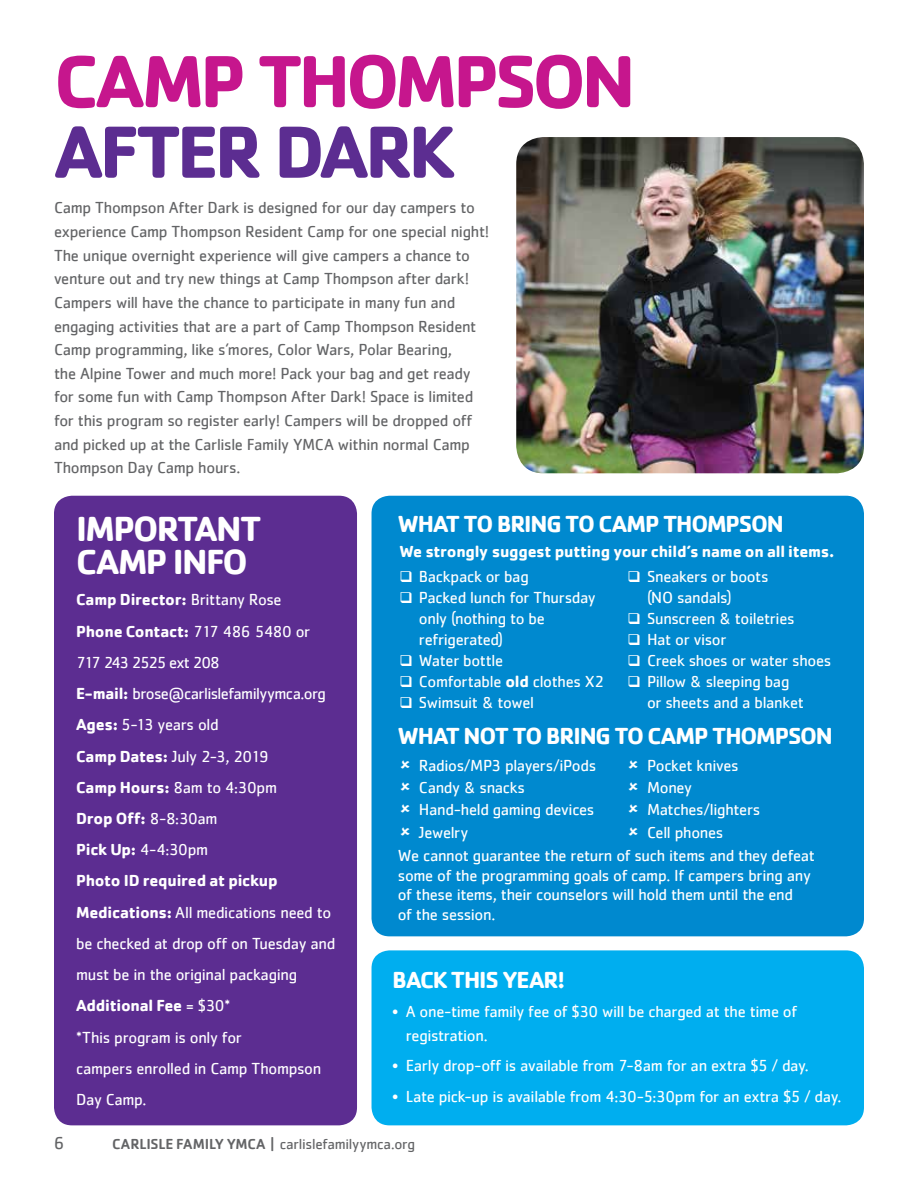
<style>
.page{position:relative;width:918px;height:1188px;background:#fff}
.page>*{position:absolute;margin:0;border:0;box-sizing:border-box;transform-origin:0 0}
.t1{font:700 76.5px "Cachet";letter-spacing:-.06em;color:#c6168d}
.t2{font:700 76.5px "Cachet";letter-spacing:-.055em;color:#5c2d91}
.t3{font:700 36px/33px "Cachet";letter-spacing:-.05em;color:#fff}
.t4{font:700 24px "Cachet";letter-spacing:-.05em;color:#fff}
.t5{font:18px "Cachet";color:#636466}
.t6{font:16.5px/31.2px "Cachet";letter-spacing:-.02em;color:#fff}
.t7{font:16.5px/23.7px "Cachet";letter-spacing:-.02em;color:#636466}
.t8{font:700 16.5px "Cachet";letter-spacing:-.015em;color:#fff}
.t9{font:15px "Cachet";letter-spacing:-.015em;color:#636466}
.s1{font-weight:700}
.s2{font-weight:500}
</style>
<div class="page">
<img style="left:516px;top:137px;width:348px;height:336px">
<div style="left:54px;top:496px;width:303px;height:629px;background:#5c2d91;border-radius:18px"></div>
<div style="left:372px;top:496px;width:492px;height:440px;background:#0089cf;border-radius:18px"></div>
<div style="left:372px;top:950px;width:492px;height:175px;background:#00aeef;border-radius:18px"></div>
<h1 class="t1" style="left:54px;top:32px;width:583px">CAMP THOMPSON</h1>
<h1 class="t2" style="left:54px;top:102px;width:403px">AFTER DARK</h1>
<p class="t7" style="left:54px;top:196px;width:437px">Camp Thompson After Dark is designed for our day campers to experience Camp Thompson Resident Camp for one special night!<br>The unique overnight experience will give campers a chance to venture out and try new things at Camp Thompson after dark!<br>Campers will have the chance to participate in many fun and engaging activities that are a part of Camp Thompson Resident Camp programming, like s’mores, Color Wars, Polar Bearing,<br>the Alpine Tower and much more! Pack your bag and get ready for some fun with Camp Thompson After Dark! Space is limited for this program so register early! Campers will be dropped off and picked up at the Carlisle Family YMCA within normal Camp Thompson Day Camp hours.</p>
<h2 class="t3" style="left:76px;top:511px;width:187px">IMPORTANT<br>CAMP INFO</h2>
<p class="t6" style="left:76px;top:584px;width:261px"><span class="s1">Camp Director:</span> Brittany Rose<br><span class="s1">Phone Contact:</span> 717 486 5480 or<br>717 243 2525 ext 208<br><span class="s1">E-mail:</span> brose@carlislefamilyymca.org<br><span class="s1">Ages:</span> 5-13 years old<br><span class="s1">Camp Dates:</span> July 2-3, 2019<br><span class="s1">Camp Hours:</span> 8am to 4:30pm<br><span class="s1">Drop Off:</span> 8-8:30am<br><span class="s1">Pick Up:</span> 4-4:30pm<br><span class="s1">Photo ID required at pickup<br>Medications:</span> All medications need to be checked at drop off on Tuesday and must be in the original packaging<br><span class="s1">Additional Fee</span> = $30*<br>*This program is only for<br>campers enrolled in Camp Thompson<br>Day Camp.</p>
<h3 class="t4" style="left:398px;top:508px;width:387px">WHAT TO BRING TO CAMP THOMPSON</h3>
<p class="t6" style="left:399px;top:561px;width:131px">❑ Backpack or bag</p>
<p class="t6" style="left:419px;top:587px;width:178px;line-height:20.9px;text-indent:-20px">❑ Packed lunch for Thursday only (nothing to be refrigerated)</p>
<p class="t6" style="left:399px;top:644px;width:105px">❑ Water bottle</p>
<p class="t6" style="left:399px;top:665px;width:206px">❑ Comfortable <span class="s1">old</span> clothes X2</p>
<p class="t6" style="left:399px;top:686px;width:136px">❑ Swimsuit &amp; towel</p>
<p class="t8" style="left:399px;top:541px;width:436px">We strongly suggest putting your child’s name on all items.</p>
<p class="t6" style="left:647px;top:566px;width:123px;line-height:20.9px;text-indent:-20px">❑ Sneakers or boots (NO sandals)</p>
<p class="t6" style="left:627px;top:603px;width:169px">❑ Sunscreen &amp; toiletries</p>
<p class="t6" style="left:627px;top:624px;width:100px">❑ Hat or visor</p>
<p class="t6" style="left:627px;top:644px;width:205px">❑ Creek shoes or water shoes</p>
<p class="t6" style="left:647px;top:671px;width:158px;line-height:20.9px;text-indent:-20px">❑ Pillow &amp; sleeping bag or sheets and a blanket</p>
<h3 class="t4" style="left:398px;top:721px;width:437px">WHAT NOT TO BRING TO CAMP THOMPSON</h3>
<p class="t6" style="left:419px;top:754px;width:179px;line-height:22.4px">Radios/MP3 players/iPods<br>Candy &amp; snacks<br>Hand-held gaming devices<br>Jewelry</p>
<p class="t6" style="left:647px;top:754px;width:115px;line-height:22.4px">Pocket knives<br>Money<br>Matches/lighters<br>Cell phones</p>
<p class="t6" style="left:398px;top:845px;width:418px;line-height:19.5px">We cannot guarantee the return of such items and they defeat some of the programming goals of camp. If campers bring any of these items, their counselors will hold them until the end<br>of the session.</p>
<h3 class="t4" style="left:392px;top:965px;width:174px">BACK THIS YEAR!</h3>
<p class="t6" style="left:406px;top:999px;width:393px;line-height:23.9px;text-indent:-13px">• A one-time family fee of $30 will be charged at the time of registration.</p>
<p class="t6" style="left:392px;top:1050px;width:418px">• Early drop-off is available from 7-8am for an extra $5 / day.</p>
<p class="t6" style="left:392px;top:1081px;width:451px">• Late pick-up is available from 4:30-5:30pm for an extra $5 / day.</p>
<p class="t5" style="left:54px;top:1133px;width:12px">6</p>
<p class="t9" style="left:112px;top:1135px;width:304px"><span class="s2">CARLISLE FAMILY YMCA |</span> carlislefamilyymca.org</p>
</div>
